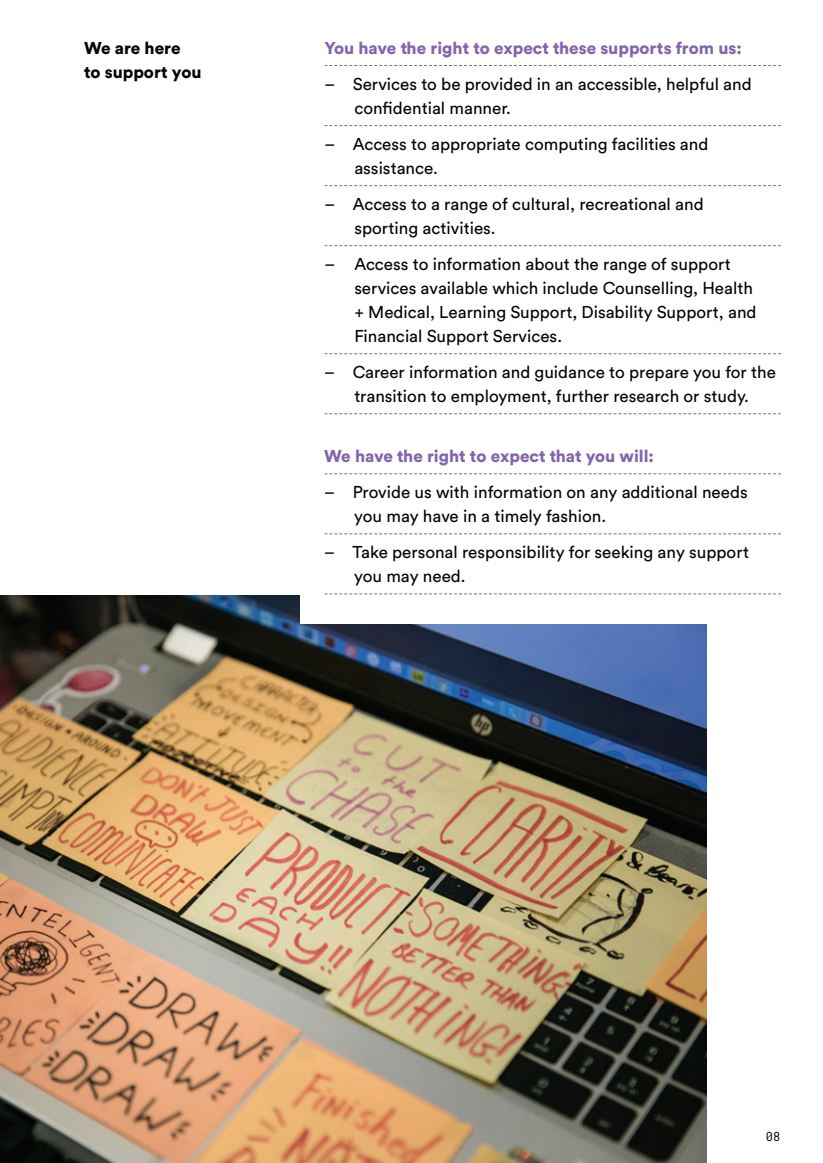
<style>
.page{position:relative;width:823px;height:1163px;background:#fff}
.page>*{position:absolute;margin:0;border:0;box-sizing:border-box;transform-origin:0 0}
.t1{font:17px/24px "Circular Std";color:#040503}
.t2{font:900 17px "Circular Std";color:#8364ac}
.t3{font:900 17px/24px "Circular Std";color:#040503}
.t4{font:13px "Simplon Mono";color:#040503}
</style>
<div class="page">
<img style="left:0;top:595px;width:706px;height:567px">
<div style="left:300px;top:0;width:503px;height:623px;background:#fff"></div>
<svg style="left:324px;top:65px;width:456px;height:1px"></svg>
<svg style="left:324px;top:125px;width:456px;height:1px"></svg>
<svg style="left:324px;top:185px;width:456px;height:1px"></svg>
<svg style="left:324px;top:245px;width:456px;height:1px"></svg>
<svg style="left:324px;top:353px;width:456px;height:1px"></svg>
<svg style="left:324px;top:413px;width:456px;height:1px"></svg>
<svg style="left:324px;top:473px;width:456px;height:1px"></svg>
<svg style="left:324px;top:533px;width:456px;height:1px"></svg>
<svg style="left:324px;top:593px;width:456px;height:1px"></svg>
<p class="t3" style="left:84px;top:36px;width:119px">We are here<br>to support you</p>
<p class="t2" style="left:324px;top:37px;width:419px">You have the right to expect these supports from us:</p>
<p class="t1" style="left:354px;top:72px;width:398px;text-indent:-30px">– Services to be provided in an accessible, helpful and con dential manner.</p>
<p class="t1" style="left:354px;top:132px;width:355px;text-indent:-30px">– Access to appropriate computing facilities and assistance.</p>
<p class="t1" style="left:354px;top:192px;width:350px;text-indent:-30px">– Access to a range of cultural, recreational and sporting activities.</p>
<p class="t1" style="left:354px;top:252px;width:403px;text-indent:-30px">– Access to information about the range of support services available which include Counselling, Health + Medical, Learning Support, Disability Support, and Financial Support Services.</p>
<p class="t1" style="left:324px;top:360px;width:453px;text-align:center">– Career information and guidance to prepare you for the transition to employment, further research or study.</p>
<p class="t2" style="left:324px;top:445px;width:331px">We have the right to expect that you will:</p>
<p class="t1" style="left:354px;top:480px;width:395px;text-indent:-30px">– Provide us with information on any additional needs you may have in a timely fashion.</p>
<p class="t1" style="left:354px;top:540px;width:396px;text-indent:-30px">– Take personal responsibility for seeking any support you may need.</p>
<p class="t4" style="left:765px;top:1129px;width:17px">08</p>
</div>
